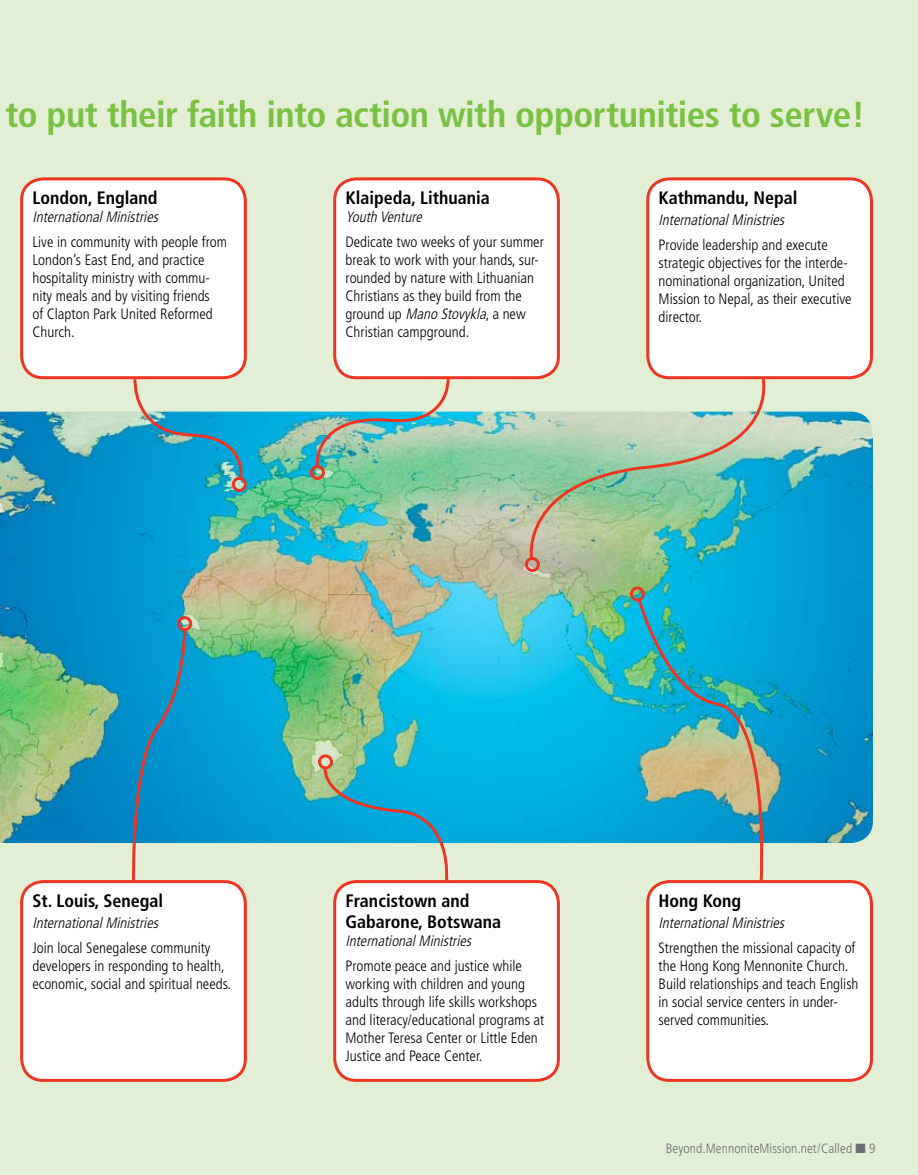
<style>
.page{position:relative;width:918px;height:1175px;background:#fff}
.page>*{position:absolute;margin:0;border:0;box-sizing:border-box;transform-origin:0 0}
.t1{font:700 condensed 36px "Frutiger";letter-spacing:-.015em;color:#7ac143}
.t2{font:700 condensed 18px/21px "Frutiger";color:#000}
.t3{font:300 condensed 15px/18px "Frutiger";color:#000}
.t4{font:italic 300 condensed 15px "Frutiger";color:#000}
.t5{font:300 condensed 13.5px "Frutiger";letter-spacing:.005em;color:#6d6e71}
.s1{font-style:italic}
</style>
<div class="page">
<div style="left:0;top:0;width:918px;height:1174px;background:#e2efd4"></div>
<div style="left:22px;top:179px;width:223px;height:199px;background:#fff;border-radius:22px"></div>
<div style="left:20px;top:177px;width:227px;height:202px;border:3px solid #ee3524;border-radius:22px"></div>
<div style="left:22px;top:881px;width:223px;height:199px;background:#fff;border-radius:22px"></div>
<div style="left:20px;top:880px;width:227px;height:201px;border:3px solid #ee3524;border-radius:22px"></div>
<div style="left:335px;top:179px;width:223px;height:199px;background:#fff;border-radius:22px"></div>
<div style="left:333px;top:177px;width:227px;height:202px;border:3px solid #ee3524;border-radius:22px"></div>
<div style="left:335px;top:881px;width:223px;height:199px;background:#fff;border-radius:22px"></div>
<div style="left:333px;top:880px;width:227px;height:201px;border:3px solid #ee3524;border-radius:22px"></div>
<div style="left:648px;top:179px;width:224px;height:199px;background:#fff;border-radius:22px"></div>
<div style="left:646px;top:177px;width:227px;height:202px;border:3px solid #ee3524;border-radius:22px"></div>
<div style="left:648px;top:881px;width:224px;height:199px;background:#fff;border-radius:22px"></div>
<div style="left:646px;top:880px;width:227px;height:201px;border:3px solid #ee3524;border-radius:22px"></div>
<img style="left:0;top:411px;width:873px;height:432px">
<svg style="left:130px;top:626px;width:59px;height:257px;background:#2e99c3"></svg>
<div style="left:177px;top:616px;width:15px;height:15px;border:3px solid #ee3524;border-radius:50%"></div>
<svg style="left:318px;top:765px;width:134px;height:118px"></svg>
<div style="left:318px;top:754px;width:15px;height:15px;border:3px solid #ee3524;border-radius:50%"></div>
<img style="left:636px;top:596px;width:134px;height:287px">
<div style="left:630px;top:586px;width:15px;height:15px;border:3px solid #ee3524;border-radius:50%"></div>
<svg style="left:132px;top:376px;width:120px;height:105px"></svg>
<div style="left:232px;top:477px;width:15px;height:15px;border:3px solid #ee3524;border-radius:50%"></div>
<img style="left:310px;top:376px;width:141px;height:93px">
<div style="left:310px;top:465px;width:15px;height:15px;border:3px solid #ee3524;border-radius:50%"></div>
<img style="left:516px;top:376px;width:263px;height:185px">
<div style="left:525px;top:557px;width:15px;height:15px;border:3px solid #ee3524;border-radius:50%"></div>
<h1 class="t1" style="left:5px;top:93px;width:861px">to put their faith into action with opportunities to serve!</h1>
<p class="t2" style="left:32px;top:188px;width:127px">London, England</p>
<p class="t4" style="left:32px;top:209px;width:131px">InternationalMinistries</p>
<p class="t3" style="left:32px;top:233px;width:196px">Live in community with people from<br>London’s East End, and practice hospitality ministry with commu&shy;nity meals and by visiting friends<br>of Clapton Park United Reformed<br>Church.</p>
<p class="t2" style="left:346px;top:188px;width:146px">Klaipeda, Lithuania</p>
<p class="t4" style="left:346px;top:209px;width:82px">Youth Venture</p>
<p class="t3" style="left:346px;top:233px;width:200px">Dedicate two weeks of your summer break to work with your hands, sur&shy;rounded by nature with Lithuanian<br>Christians as they build from the<br>g r o u n d u p <span class="s1">Mano Stovykla</span>, a n e w<br>Christian campground.</p>
<p class="t2" style="left:659px;top:188px;width:141px">Kathmandu, Nepal</p>
<p class="t4" style="left:659px;top:212px;width:131px">InternationalMinistries</p>
<p class="t3" style="left:659px;top:236px;width:195px">Provide leadership and execute strategic objectives for the interde&shy;nominational organization, United<br>Mission to Nepal, as their executive director.</p>
<p class="t2" style="left:32px;top:890px;width:132px">St. Louis, Senegal</p>
<p class="t4" style="left:32px;top:914px;width:131px">InternationalMinistries</p>
<p class="t3" style="left:32px;top:938px;width:200px">Join local Senegalese community developers in responding to health, economic, social and spiritual needs.</p>
<p class="t2" style="left:346px;top:890px;width:157px">Francistown and<br>Gabarone, Botswana</p>
<p class="t4" style="left:346px;top:932px;width:131px">InternationalMinistries</p>
<p class="t3" style="left:346px;top:956px;width:200px">Promote peace and justice while working with children and young adults through life skills workshops and literacy/educational programs at Mother Teresa Center or Little Eden Justice and Peace Center.</p>
<p class="t2" style="left:659px;top:890px;width:84px">Hong Kong</p>
<p class="t4" style="left:659px;top:914px;width:131px">InternationalMinistries</p>
<p class="t3" style="left:659px;top:938px;width:201px">Strengthen the missional capacity of the Hong Kong Mennonite Church.<br>Build relationships and teach English in social service centers in under&shy;served communities.</p>
<p class="t5" style="left:666px;top:1140px;width:211px">Beyond.MennoniteMission.net/Called ■ 9</p>
</div>
